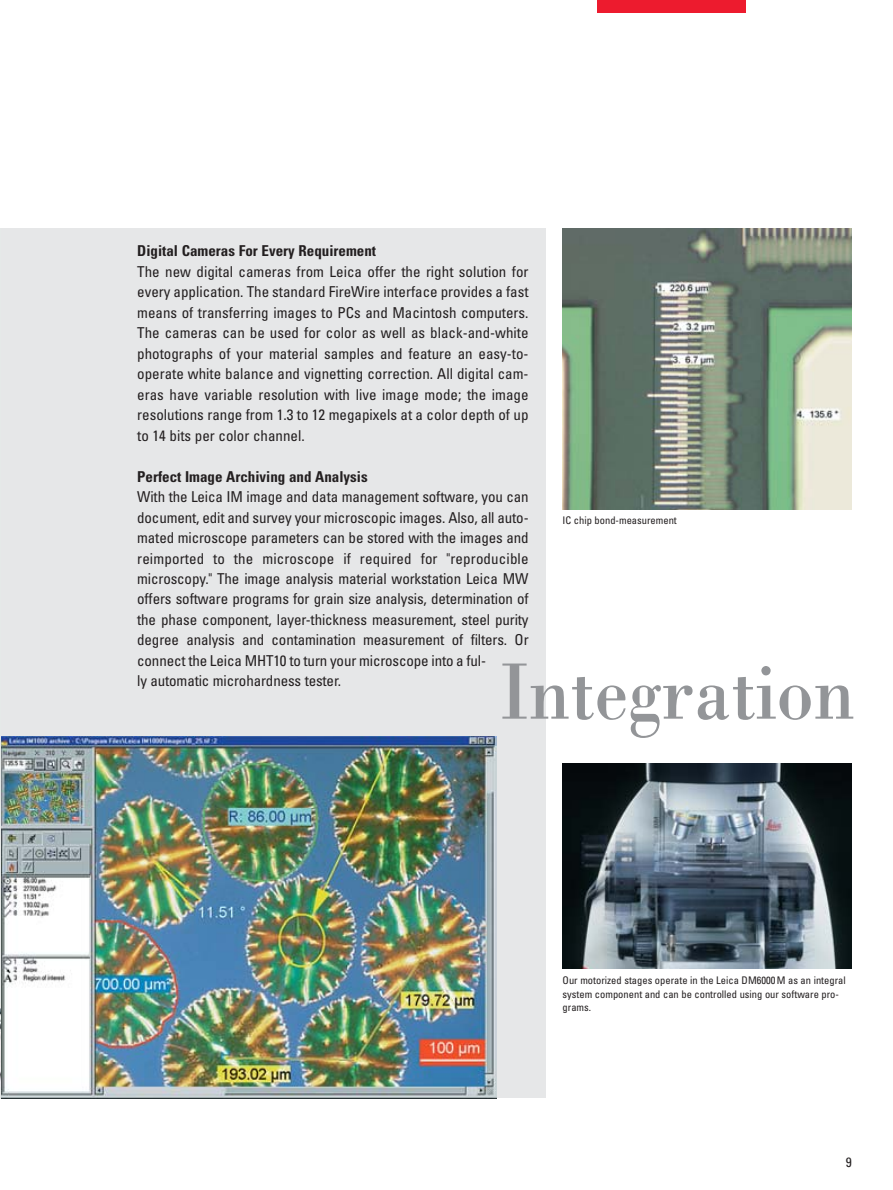
<style>
.page{position:relative;width:893px;height:1190px;background:#fff}
.page>*{position:absolute;margin:0;border:0;box-sizing:border-box;transform-origin:0 0}
.t1{font:82.5px "Leicana";color:#939598}
.t2{font:condensed 15px/20.4px "Univers";letter-spacing:-.01em;color:#231f20;text-align:justify}
.t3{font:700 condensed 15px "Univers";color:#231f20}
.t4{font:condensed 13.5px "Univers";color:#231f20}
.t5{font:condensed 10.5px/13.5px "Univers";color:#231f20}
</style>
<div class="page">
<img style="left:0;top:228px;width:1px;height:870px">
<div style="left:1px;top:228px;width:544px;height:869px;background:#e6e7e8"></div>
<div style="left:596px;top:0;width:149px;height:13px;background:#ed1b2e"></div>
<img style="left:562px;top:228px;width:289px;height:281px">
<img style="left:1px;top:737px;width:495px;height:361px">
<img style="left:562px;top:763px;width:289px;height:205px">
<p class="t3" style="left:137px;top:245px;width:240px">Digital Cameras For Every Requirement</p>
<p class="t2" style="left:137px;top:262px;width:393px">The new digital cameras from Leica offer the right solution for every application. The standard FireWire interface provides a fast means of transferring images to PCs and Macintosh computers.<br>The cameras can be used for color as well as black-and-white photographs of your material samples and feature an easy-to&shy;operate white balance and vignetting correction. All digital cam&shy;eras have variable resolution with live image mode; the image resolutions range from 1.3 to 12 megapixels at a color depth of up to 14 bits per color channel.</p>
<p class="t3" style="left:137px;top:471px;width:232px">Perfect Image Archiving and Analysis</p>
<p class="t2" style="left:137px;top:488px;width:393px;text-align:left">With the Leica IM image and data management software, you can document, edit and survey your microscopic images. Also, all auto&shy;mated microscope parameters can be stored with the images and reimported to the microscope if required for "reproducible microscopy." The image analysis material workstation Leica MW offers software programs for grain size analysis, determination of the phase component, layer-thickness measurement, steel purity degree analysis and contamination measurement of filters. Or connect the Leica MHT10 to turn your microscope into a ful-<br>ly automatic microhardness tester.</p>
<p class="t5" style="left:562px;top:515px;width:116px">IC chip bond-measurement</p>
<h1 class="t1" style="left:500px;top:662px;width:356px">Integration</h1>
<p class="t5" style="left:562px;top:974px;width:284px">Our motorized stages operate in the Leica DM6000 M as an integral system component and can be controlled using our software pro&shy;grams.</p>
<p class="t4" style="left:845px;top:1157px;width:7px">9</p>
</div>
